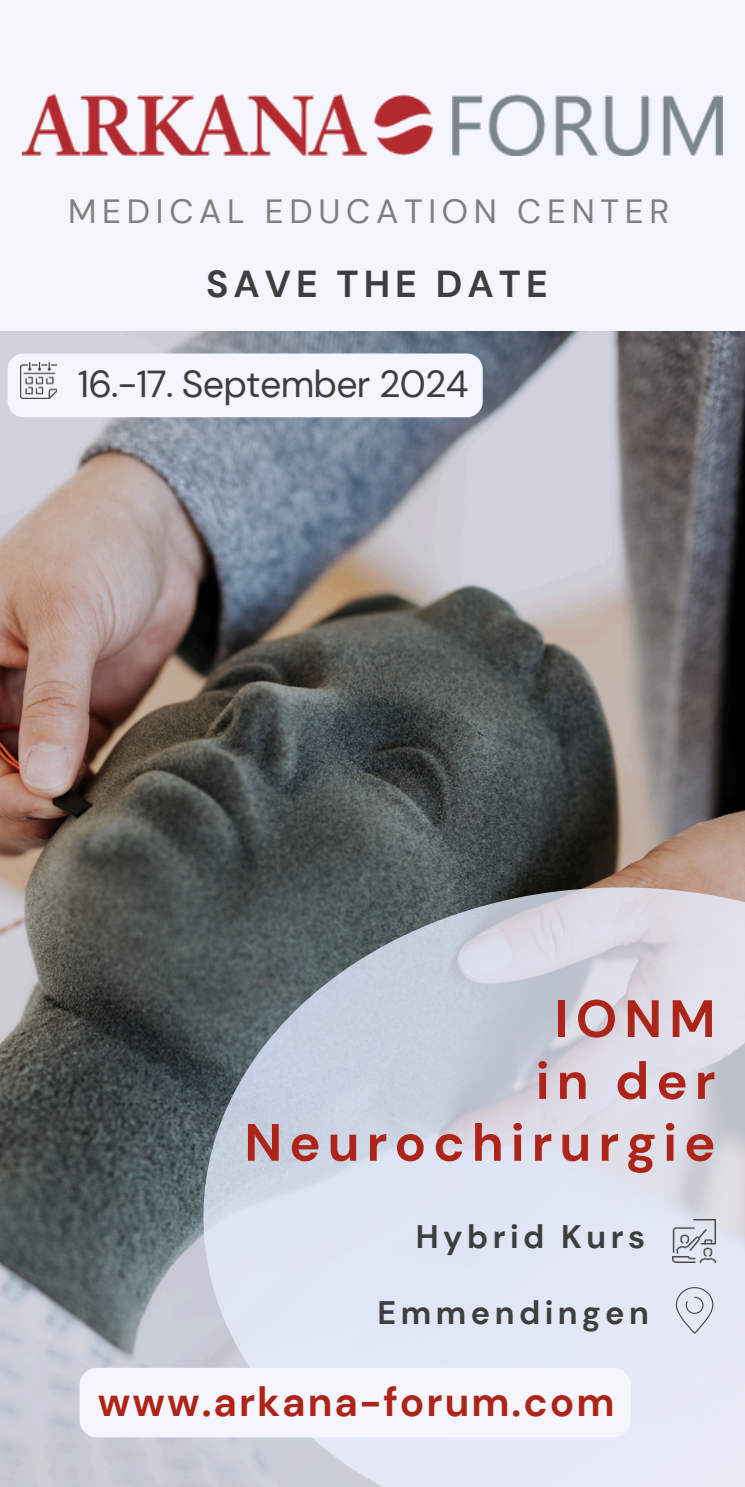
<style>
.page{position:relative;width:745px;height:1487px;background:#fff}
.page>*{position:absolute;margin:0;border:0;box-sizing:border-box;transform-origin:0 0}
.t1{font:700 52.5px/62px "DM Sans";letter-spacing:.135em;color:#af2418;text-align:right}
.t2{font:700 40.5px "DM Sans";letter-spacing:.05em;color:#af2418}
.t3{font:37.5px "DM Sans";letter-spacing:-.02em;color:#3e3e3e}
.t4{font:700 37.5px "DM Sans";letter-spacing:.135em;color:#3e3e3e}
.t5{font:33.5px "DM Sans";letter-spacing:.17em;color:#808080}
.t6{font:700 32.5px "DM Sans";letter-spacing:.14em;color:#3e3e3e}
</style>
<div class="page">
<div style="left:0;top:0;width:744px;height:1487px;background:#f5f6fd"></div>
<img style="left:23px;top:94px;width:699px;height:62px">
<img style="left:0;top:331px;width:744px;height:1156px">
<div style="left:8px;top:353px;width:474px;height:64px;background:#f5f6fd;border-radius:16px"></div>
<svg style="left:203px;top:887px;width:541px;height:600px;background:#cacfdb"></svg>
<img style="left:672px;top:1220px;width:43px;height:43px">
<svg style="left:80px;top:1368px;width:550px;height:69px"></svg>
<img style="left:20px;top:363px;width:36px;height:35px">
<div style="left:675px;top:1287px;width:38px;height:47px;border:1px solid #3e3e3e;border-radius:18px"></div>
<svg style="left:685px;top:1296px;width:18px;height:18px"></svg>
<h5 class="t5" style="left:68px;top:190px;width:602px">MEDICAL EDUCATION CENTER</h5>
<h2 class="t4" style="left:206px;top:260px;width:343px">SAVE THE DATE</h2>
<p class="t3" style="left:78px;top:359px;width:392px">16.-17. September 2024</p>
<h4 class="t1" style="left:244px;top:988px;width:472px">IONM<br>in der<br>Neurochirurgie</h4>
<p class="t6" style="left:415px;top:1216px;width:231px">Hybrid Kurs</p>
<p class="t6" style="left:377px;top:1292px;width:272px">Emmendingen</p>
<p class="t2" style="left:98px;top:1376px;width:518px">www.arkana-forum.com</p>
</div>
